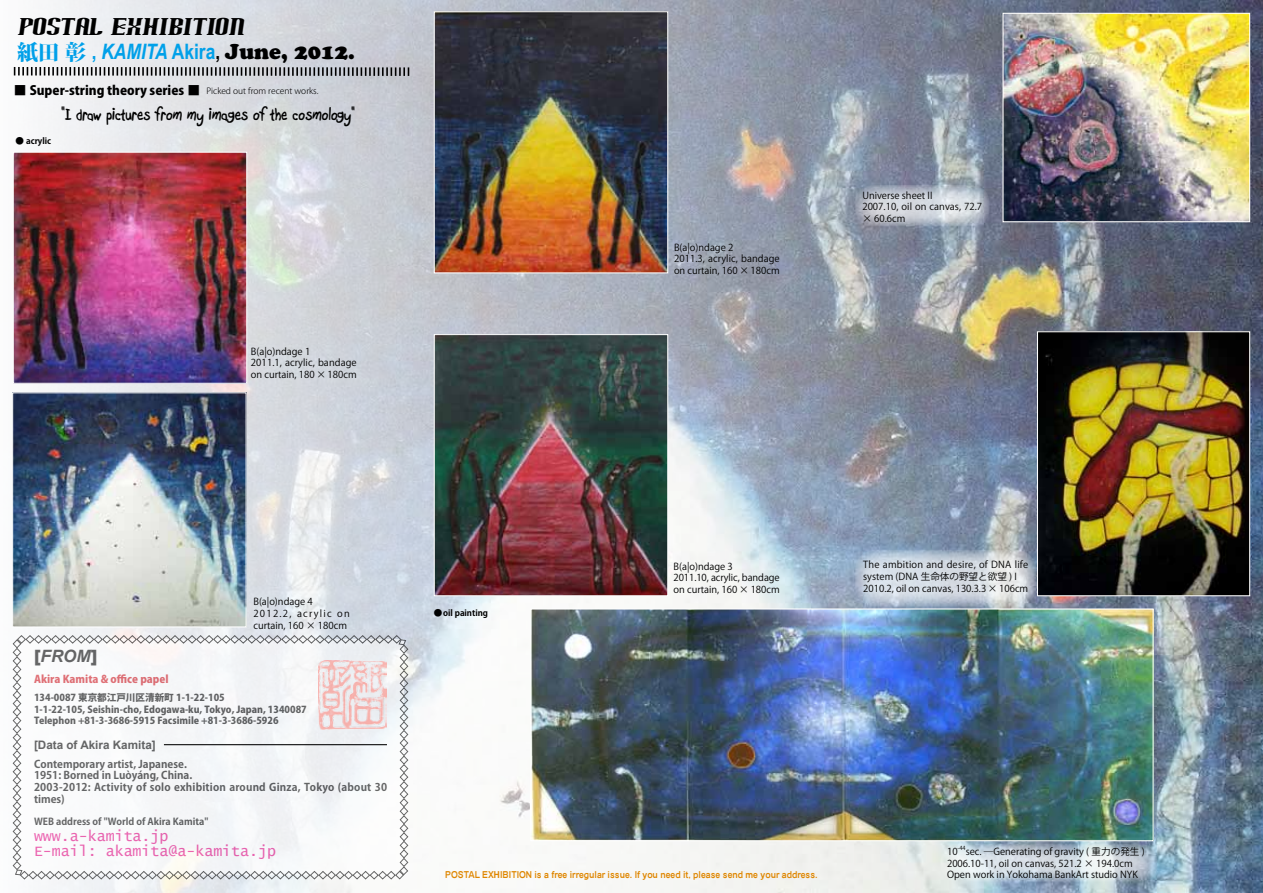
<style>
.page{position:relative;width:1263px;height:893px;background:#fff}
.page>*{position:absolute;margin:0;border:0;box-sizing:border-box;transform-origin:0 0}
.t1{font:21.3px "Cooper Black Std";color:#000}
.t2{font:21.3px "Arnprior";color:#000}
.t3{font:700 18px "Boopee";color:#000}
.t4{font:italic 700 16.95px "Arial";color:#000}
.t5{font:14.85px/14.9px "Lucida Console";color:#e4007f}
.t6{font:800 12.75px "Koz Go Pr 6 N";color:#000}
.t7{font:700 11.7px "Arial";color:#000}
.t8{font:700 10.65px/11.7px "Koz Go Pro";color:#000}
.t9{font:800 10.65px "Koz Go Pro";color:#d0121b}
.t10{font:9.6px/11.7px "Koz Go Pro";color:#000}
.t11{font:800 9.6px/11.7px "Koz Go Pro";color:#000}
.t12{font:700 9.6px "Catriel";color:#df8600;scale:.91 1}
.t13{font:700 9.6px "Koz Go Pro";color:#000}
.t14{font:300 8.55px "Koz Go Pro";color:#000}
.t15{font:700 8.55px "Koz Go Pro";letter-spacing:-.005em;color:#000}
.t16{font:5.55px "Koz Go Pro";color:#000}
.s1{font-family:"Koz Min Pro";font-weight:800;color:#00a0e9}
.s2{font-family:"Arial Narrow";font-weight:700;color:#00a0e9}
.s3{font-family:"Arial Narrow";font-weight:700;font-style:italic;color:#00a0e9}
.s4{font-family:"Arial Narrow";font-weight:700}
.s5{font-weight:900;font-style:normal}
</style>
<div class="page">
<img style="left:13px;top:0;width:1250px;height:893px">
<svg style="left:855px;top:185px;width:135px;height:41px;background:#bec4ce"></svg>
<svg style="left:855px;top:550px;width:181px;height:57px;background:#c9d2db"></svg>
<svg style="left:940px;top:844px;width:217px;height:38px;background:#cad5dd"></svg>
<img style="left:15px;top:154px;width:230px;height:228px">
<div style="left:13px;top:152px;width:234px;height:232px;border:1px solid #fff"></div>
<img style="left:14px;top:394px;width:231px;height:231px">
<div style="left:12px;top:392px;width:235px;height:235px;border:1px solid #fff"></div>
<img style="left:1039px;top:333px;width:209px;height:261px">
<div style="left:1037px;top:331px;width:213px;height:265px;border:1px solid #fff"></div>
<img style="left:436px;top:13px;width:230px;height:258px">
<div style="left:434px;top:11px;width:234px;height:262px;border:1px solid #fff"></div>
<img style="left:1004px;top:15px;width:244px;height:205px">
<div style="left:1002px;top:13px;width:248px;height:209px;border:1px solid #fff"></div>
<img style="left:532px;top:610px;width:620px;height:229px">
<div style="left:530px;top:608px;width:624px;height:233px;border:1px solid #fff"></div>
<img style="left:436px;top:336px;width:230px;height:258px">
<div style="left:434px;top:334px;width:234px;height:262px;border:1px solid #fff"></div>
<svg style="left:12px;top:635px;width:397px;height:245px"></svg>
<hr style="left:164px;top:744px;width:223px;height:1px;background:#000">
<svg style="left:14px;top:67px;width:395px;height:9px;background:#8f9093"></svg>
<h1 class="t2" style="left:17px;top:11px;width:229px">POSTAL EXHIBITION</h1>
<h1 class="t1" style="left:17px;top:38px;width:339px"><span class="s1">紙田彰</span> <span class="s2">,</span> <span class="s3">KAMITA</span> <span class="s2">Akira</span><span class="s4">,</span> June, 2012.</h1>
<p class="t14" style="left:206px;top:85px;width:114px">Picked out from recent works.</p>
<h3 class="t6" style="left:14px;top:83px;width:188px">■ Super-string theory series ■</h3>
<p class="t15" style="left:15px;top:136px;width:37px">● acrylic</p>
<h2 class="t3" style="left:61px;top:104px;width:295px">I" draw pictures from my images of the cosmology"</h2>
<p class="t10" style="left:251px;top:346px;width:107px">)o|a(B n d a g e 1<br>2011.1, acrylic, bandage on curtain, 180 × 180cm</p>
<p class="t10" style="left:674px;top:242px;width:107px">)o|a(B n d a g e 2<br>2011.3, acrylic, bandage on curtain, 160 × 180cm</p>
<p class="t10" style="left:862px;top:189px;width:121px">Universe sheet II<br>2007.10, oil on canvas, 72.7 × 60.6cm</p>
<p class="t10" style="left:253px;top:596px;width:61px">)o|a(B n d a g e 4</p>
<p class="t10" style="left:297px;top:608px;width:36px">a c yr ci l</p>
<p class="t10" style="left:253px;top:608px;width:95px">2 0 1 2 2. ,<br>curtain, 160 × 180cm</p>
<p class="t10" style="left:337px;top:608px;width:14px">on</p>
<h3 class="t4" style="left:34px;top:645px;width:65px"><span class="s5">[</span>FROM<span class="s5">[</span></h3>
<p class="t9" style="left:34px;top:672px;width:136px">Akira Kamita &amp; office papel</p>
<p class="t11" style="left:34px;top:692px;width:274px">134-0087 東京都江戸川区清新町 1-1-22-105<br>1-1-22-105, Seishin-cho, Edogawa-ku, Tokyo, Japan, 1340087<br>Telephon +81-3-3686-5915 Facsimile +81-3-3686-5926</p>
<p class="t7" style="left:34px;top:737px;width:123px">[Data of Akira Kamita[</p>
<p class="t8" style="left:34px;top:759px;width:355px">Contemporary artist, Japanese.<br>1951: Borned in Luòyáng, China.<br>2003-2012: Activity of solo exhibition around Ginza, Tokyo (about 30 times(</p>
<p class="t13" style="left:34px;top:816px;width:176px">WEB address of "World of Akira Kamita"</p>
<h3 class="t5" style="left:106px;top:829px;width:172px;text-indent:-72px">www.a-kamita.jp akamita@a-kamita.jp</h3>
<h3 class="t5" style="left:34px;top:844px;width:64px">E-mail:</h3>
<p class="t15" style="left:434px;top:607px;width:56px">● oil painting</p>
<p class="t10" style="left:673px;top:560px;width:108px">)o|a(B n d a g e 3<br>2011.10, acrylic, bandage on curtain, 160 × 180cm</p>
<p class="t10" style="left:863px;top:559px;width:167px">The ambition and desire, of DNA life system (DNA 生命体の野望と欲望 I)<br>2010.2, oil on canvas, 130.3.3 × 106cm</p>
<p class="t12" style="left:445px;top:869px;width:411px">POSTAL EXHIBITION is a free irregular issue If. you need ,i t please send me your address.</p>
<p class="t10" style="left:947px;top:846px;width:12px">10</p>
<p class="t16" style="left:957px;top:845px;width:10px">-44</p>
<p class="t10" style="left:947px;top:857px;width:192px">2006.10-11, oil on canvas, 521.2 × 194.0cm<br>Open work in Yokohama BankArt studio NYK</p>
<p class="t10" style="left:966px;top:846px;width:181px">sec ―. Generating of gravity ( 重力の発生 (</p>
</div>
